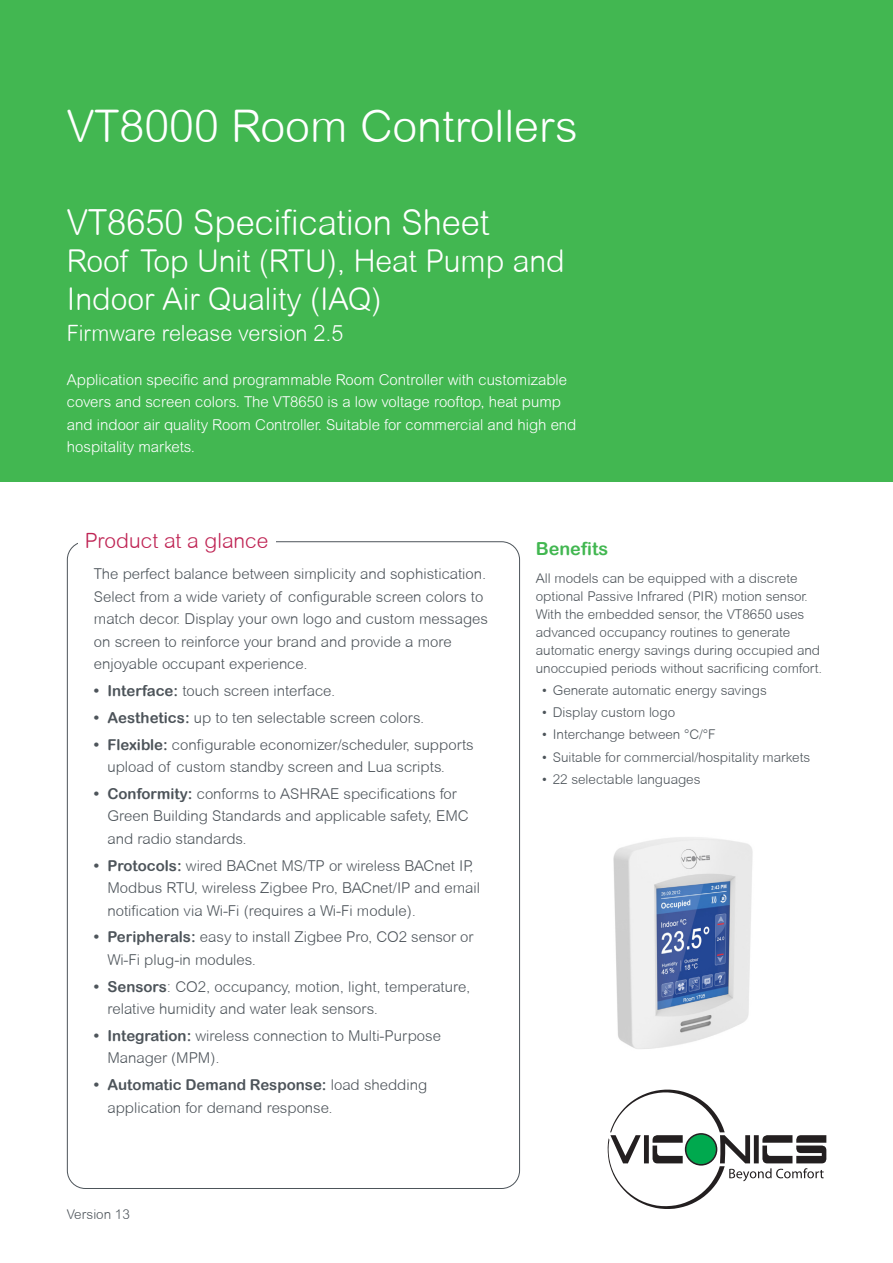
<style>
.page{position:relative;width:893px;height:1263px;background:#fff}
.page>*{position:absolute;margin:0;border:0;box-sizing:border-box;transform-origin:0 0}
.Main_Doc_Title_1{font:300 45px "Arial Rounded MT";color:#fff}
.Main_Doc_Title_2{font:300 36px "Arial Rounded MT";color:#fff;scale:.96 1}
.Main_Doc_Subtitle{font:300 31.5px/37.5px "Arial Rounded MT";color:#fff;scale:.96 1}
.t1{font:300 22.5px "Arial Rounded MT";color:#fff;scale:.96 1}
.Product_at_a_glance{font:300 21px "Arial Rounded MT";color:#bf2454}
.Heading_2{font:18px "Arial Rounded MT Bold";color:#42b751}
.Box_Style{font:300 15px/22.5px "Arial Rounded MT";color:#4d545a}
.Cover_Intro_Text_Sty{font:300 15px/22.5px "Arial Rounded MT Std";color:#fff}
.Body_Copy_Style{font:300 13.5px/18px "Arial Rounded MT";color:#4d545a}
.s1{font-family:"Arial Rounded MT Bold";font-weight:400}
</style>
<div class="page">
<div style="left:0;top:0;width:893px;height:481px;background:#42b751"></div>
<img style="left:613px;top:837px;width:140px;height:212px">
<svg style="left:608px;top:1089px;width:219px;height:120px"></svg>
<p class="Main_Doc_Title_1" style="left:67px;top:100px;width:512px">VT8000 Room Controllers</p>
<p class="Main_Doc_Title_2" style="left:67px;top:201px;width:442px">VT8650 Specification Sheet</p>
<p class="Main_Doc_Subtitle" style="left:67px;top:242px;width:520px">Roof Top Unit (RTU), Heat Pump and<br>Indoor Air Quality (IAQ)</p>
<p class="t1" style="left:67px;top:320px;width:289px">Firmware release version 2.5</p>
<p class="Cover_Intro_Text_Sty" style="left:67px;top:368px;width:511px">Application specific and programmable Room Controller with customizable covers and screen colors. The VT8650 is a low voltage rooftop, heat pump and indoor air quality Room Controller. Suitable for commercial and high end hospitality markets.</p>
<p class="Product_at_a_glance" style="left:85px;top:529px;width:185px">Product at a glance</p>
<p class="Box_Style" style="left:94px;top:563px;width:395px">The perfect balance between simplicity and sophistication.<br>Select from a wide variety of configurable screen colors to match decor. Display your own logo and custom messages on screen to reinforce your brand and provide a more enjoyable occupant experience.</p>
<p class="Box_Style" style="left:94px;top:679px;width:243px"><span class="s1">• Interface:</span> touch screen interface.</p>
<p class="Box_Style" style="left:94px;top:706px;width:332px"><span class="s1">• Aesthetics:</span> up to ten selectable screen colors.</p>
<p class="Box_Style" style="left:107px;top:733px;width:368px;text-indent:-14px"><span class="s1">• Flexible:</span> configurable economizer/scheduler, supports upload of custom standby screen and Lua scripts.</p>
<p class="Box_Style" style="left:107px;top:782px;width:363px;text-indent:-14px"><span class="s1">• Conformity:</span> conforms to ASHRAE specifications for<br>Green Building Standards and applicable safety, EMC and radio standards.</p>
<p class="Box_Style" style="left:107px;top:854px;width:374px;text-indent:-14px"><span class="s1">• Protocols:</span> wired BACnet MS/TP or wireless BACnet IP,<br>Modbus RTU, wireless Zigbee Pro, BACnet/IP and email notification via Wi-Fi (requires a Wi-Fi module).</p>
<p class="Box_Style" style="left:107px;top:926px;width:368px;text-indent:-14px"><span class="s1">• Peripherals:</span> easy to install Zigbee Pro, CO2 sensor or<br>Wi-Fi plug-in modules.</p>
<p class="Box_Style" style="left:107px;top:975px;width:364px;text-indent:-14px"><span class="s1">• Sensors</span>: CO2, occupancy, motion, light, temperature, relative humidity and water leak sensors.</p>
<p class="Box_Style" style="left:107px;top:1024px;width:335px;text-indent:-14px"><span class="s1">• Integration:</span> wireless connection to Multi-Purpose<br>Manager (MPM).</p>
<p class="Box_Style" style="left:107px;top:1073px;width:321px;text-indent:-14px"><span class="s1">• Automatic Demand Response:</span> load shedding application for demand response.</p>
<p class="Body_Copy_Style" style="left:67px;top:1205px;width:64px">Version 13</p>
<p class="Heading_2" style="left:536px;top:538px;width:74px">Benefits</p>
<p class="Body_Copy_Style" style="left:536px;top:569px;width:288px">All models can be equipped with a discrete optional Passive Infrared (PIR) motion sensor.<br>With the embedded sensor, the VT8650 uses advanced occupancy routines to generate automatic energy savings during occupied and unoccupied periods without sacrificing comfort.</p>
<p class="Body_Copy_Style" style="left:542px;top:681px;width:226px">• Generate automatic energy savings</p>
<p class="Body_Copy_Style" style="left:542px;top:703px;width:135px">• Display custom logo</p>
<p class="Body_Copy_Style" style="left:542px;top:725px;width:175px">• Interchange between °C/°F</p>
<p class="Body_Copy_Style" style="left:542px;top:748px;width:270px">• Suitable for commercial/hospitality markets</p>
<p class="Body_Copy_Style" style="left:542px;top:770px;width:160px">• 22 selectable languages</p>
</div>
